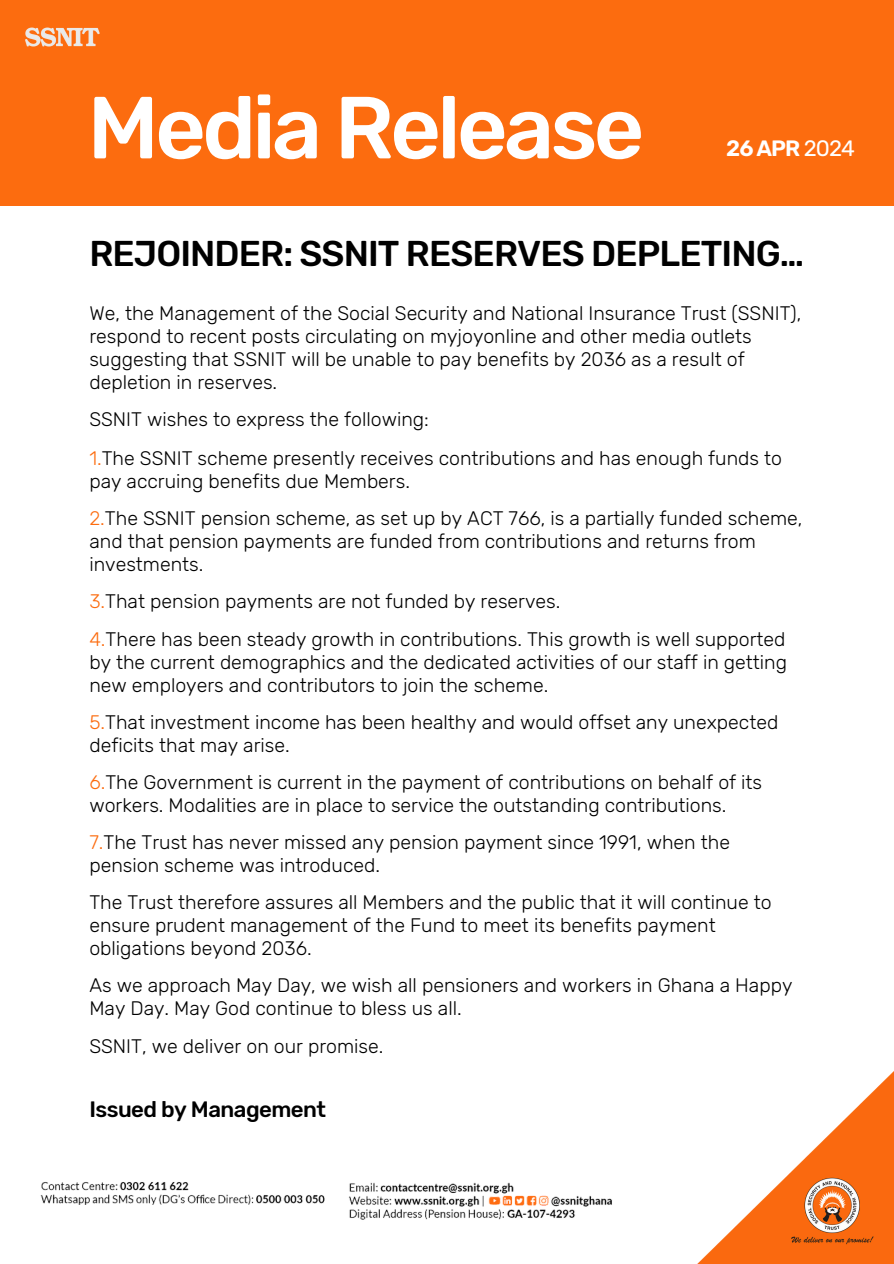
<style>
.page{position:relative;width:894px;height:1264px;background:#fff}
.page>*{position:absolute;margin:0;border:0;box-sizing:border-box;transform-origin:0 0}
.t1{font:500 87.9px "Rubik";letter-spacing:-.045em;color:#fff}
.t2{font:500 35.7px "Rubik";letter-spacing:-.025em;color:#000}
.t3{font:500 22.2px "Rubik";letter-spacing:-.025em;color:#000}
.t4{font:600 22.2px "Rubik";color:#fff}
.t5{font:300 19.5px/23px "Rubik";color:#000}
.s1{font-weight:400}
.s2{color:#fc6c0f}
</style>
<div class="page">
<img style="left:40px;top:1182px;width:515px;height:38px">
<img style="left:555px;top:1072px;width:338px;height:191px">
<div style="left:0;top:0;width:893px;height:205px;background:#fc6c0f"></div>
<img style="left:25px;top:27px;width:75px;height:20px">
<div style="left:37px;top:1204px;width:222px;height:43px;background:#fff"></div>
<h2 class="t1" style="left:87px;top:76px;width:558px">Media Release</h2>
<p class="t4" style="left:726px;top:135px;width:130px">26 APR <span class="s1">2024</span></p>
<p class="t2" style="left:89px;top:233px;width:716px">REJOINDER: SSNIT RESERVES DEPLETING…</p>
<p class="t5" style="left:89px;top:302px;width:713px">We, the Management of the Social Security and National Insurance Trust (SSNIT), respond to recent posts circulating on myjoyonline and other media outlets suggesting that SSNIT will be unable to pay benefits by 2036 as a result of depletion in reserves.</p>
<p class="t5" style="left:89px;top:408px;width:341px">SSNIT wishes to express the following:</p>
<p class="t5" style="left:89px;top:447px;width:694px"><span class="s2">1.</span>The SSNIT scheme presently receives contributions and has enough funds to pay accruing benefits due Members.</p>
<p class="t5" style="left:89px;top:507px;width:714px"><span class="s2">2.</span>The SSNIT pension scheme, as set up by ACT 766, is a partially funded scheme, and that pension payments are funded from contributions and returns from investments.</p>
<p class="t5" style="left:89px;top:590px;width:472px"><span class="s2">3.</span>That pension payments are not funded by reserves.</p>
<p class="t5" style="left:89px;top:627px;width:699px;text-align:justify"><span class="s2">4.</span>There has been steady growth in contributions. This growth is well supported by the current demographics and the dedicated activities of our staff in getting new employers and contributors to join the scheme.</p>
<p class="t5" style="left:89px;top:710px;width:690px"><span class="s2">5.</span>That investment income has been healthy and would offset any unexpected deficits that may arise.</p>
<p class="t5" style="left:89px;top:770px;width:674px"><span class="s2">6.</span>The Government is current in the payment of contributions on behalf of its workers. Modalities are in place to service the outstanding contributions.</p>
<p class="t5" style="left:89px;top:831px;width:642px"><span class="s2">7.</span>The Trust has never missed any pension payment since 1991, when the pension scheme was introduced.</p>
<p class="t5" style="left:89px;top:891px;width:683px">The Trust therefore assures all Members and the public that it will continue to ensure prudent management of the Fund to meet its benefits payment obligations beyond 2036.</p>
<p class="t5" style="left:89px;top:974px;width:704px">As we approach May Day, we wish all pensioners and workers in Ghana a Happy<br>May Day. May God continue to bless us all.</p>
<p class="t5" style="left:89px;top:1034px;width:295px">SSNIT, we deliver on our promise.</p>
<p class="t3" style="left:89px;top:1095px;width:238px">Issued by Management</p>
</div>
